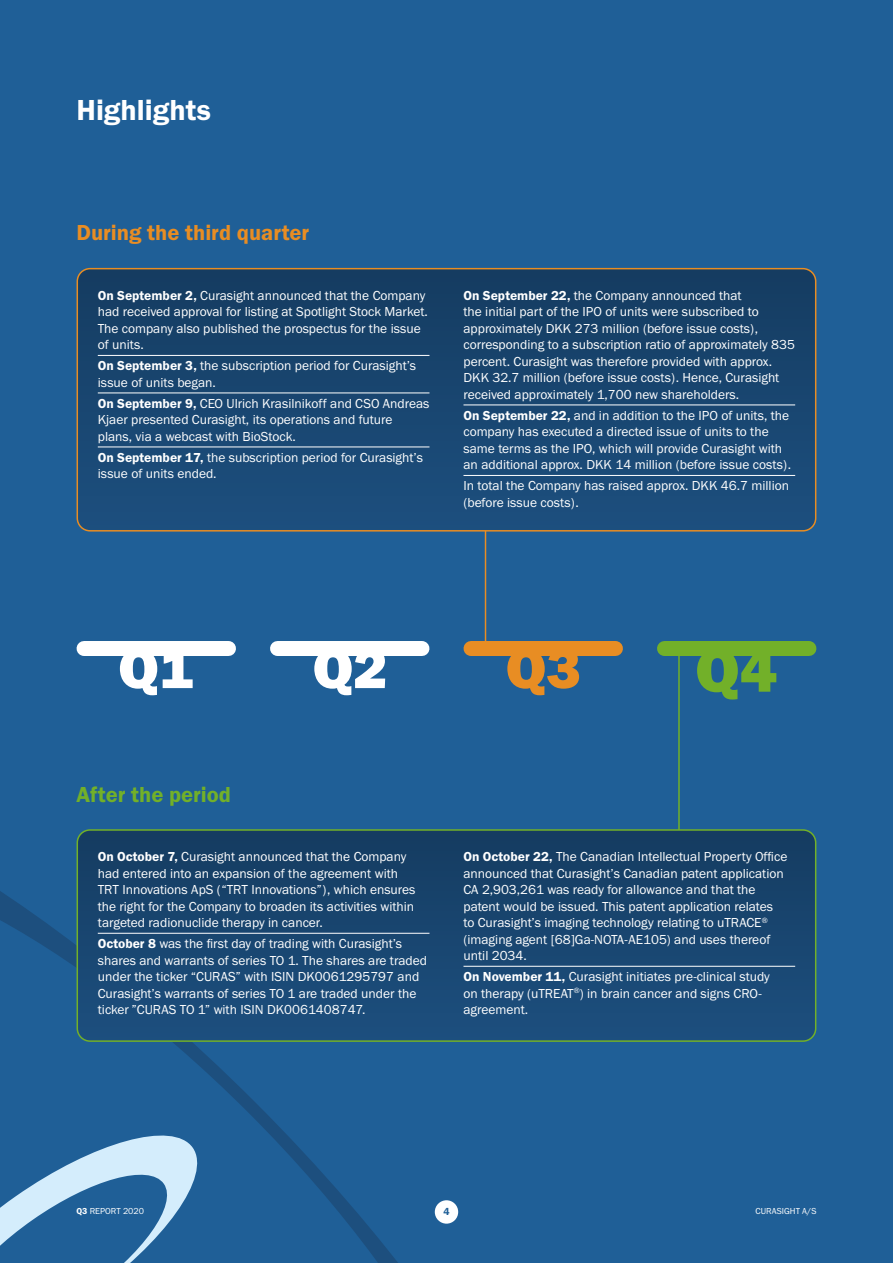
<style>
.page{position:relative;width:893px;height:1263px;background:#1f5f97}
.page>*{position:absolute;margin:0;border:0;box-sizing:border-box;transform-origin:0 0}
.t1{font:30px "Franklin Gothic URW Dem";color:#fff}
.t2{font:22.5px "Franklin Gothic URW Dem";color:#e88d23}
.t3{font:22.5px "Franklin Gothic URW Dem";color:#72b029}
.t4{font:13.5px/16.5px "Franklin Gothic URW Boo";color:#fff}
.t5{font:10.5px "Franklin Gothic URW Dem";color:#1f5f97}
.t6{font:9px "Franklin Gothic URW Boo";color:#fff}
.s1{font-family:"Franklin Gothic URW Dem"}
</style>
<div class="page">
<svg style="left:0;top:840px;width:459px;height:423px"></svg>
<hr style="left:678px;top:648px;width:2px;height:203px;background:#72b029">
<hr style="left:485px;top:477px;width:1px;height:171px;background:#e88d23">
<svg style="left:77px;top:269px;width:739px;height:262px;background:#194670"></svg>
<div style="left:77px;top:268px;width:739px;height:263px;border:2px solid #e88d23;border-radius:13px"></div>
<svg style="left:77px;top:830px;width:739px;height:211px;background:#18456f"></svg>
<div style="left:77px;top:829px;width:739px;height:213px;border:2px solid #72b029;border-radius:13px"></div>
<hr style="left:98px;top:933px;width:331px;height:1px;background:#fff">
<div style="left:84px;top:641px;width:144px;height:15px;background:#fff"></div>
<div style="left:278px;top:641px;width:144px;height:15px;background:#fff"></div>
<div style="left:471px;top:641px;width:144px;height:15px;background:#e88d23"></div>
<div style="left:664px;top:641px;width:145px;height:15px;background:#72b029"></div>
<hr style="left:98px;top:447px;width:331px;height:1px;background:#fff">
<hr style="left:98px;top:355px;width:331px;height:1px;background:#fff">
<hr style="left:98px;top:393px;width:331px;height:1px;background:#fff">
<hr style="left:463px;top:405px;width:332px;height:1px;background:#fff">
<hr style="left:463px;top:475px;width:332px;height:1px;background:#fff">
<hr style="left:463px;top:966px;width:332px;height:1px;background:#fff">
<svg style="left:120px;top:656px;width:73px;height:39px"></svg>
<svg style="left:314px;top:656px;width:71px;height:39px"></svg>
<svg style="left:507px;top:656px;width:72px;height:39px"></svg>
<svg style="left:697px;top:656px;width:79px;height:43px"></svg>
<h1 class="t1" style="left:77px;top:91px;width:136px">Highlights</h1>
<h2 class="t2" style="left:77px;top:219px;width:234px">During the third quarter</h2>
<p class="t4" style="left:98px;top:287px;width:332px"><span class="s1">On September 2,</span> Curasight announced that the Company had received approval for listing at Spotlight Stock Market.<br>The company also published the prospectus for the issue of units.</p>
<p class="t4" style="left:98px;top:357px;width:320px"><span class="s1">On September 3,</span> the subscription period for Curasight’s issue of units began.</p>
<p class="t4" style="left:98px;top:395px;width:333px"><span class="s1">On September 9,</span> CEO Ulrich Krasilnikoff and CSO Andreas<br>Kjaer presented Curasight, its operations and future plans, via a webcast with BioStock.</p>
<p class="t4" style="left:98px;top:449px;width:327px"><span class="s1">On September 17,</span> the subscription period for Curasight’s issue of units ended.</p>
<p class="t4" style="left:463px;top:287px;width:333px"><span class="s1">On September 22,</span> the Company announced that<br>the initial part of the IPO of units were subscribed to approximately DKK 273 million (before issue costs), corresponding to a subscription ratio of approximately 835 percent. Curasight was therefore provided with approx.<br>DKK 32.7 million (before issue costs). Hence, Curasight received approximately 1,700 new shareholders.</p>
<p class="t4" style="left:463px;top:407px;width:329px"><span class="s1">On September 22,</span> and in addition to the IPO of units, the company has executed a directed issue of units to the same terms as the IPO, which will provide Curasight with an additional approx. DKK 14 million (before issue costs).</p>
<p class="t4" style="left:463px;top:477px;width:327px">In total the Company has raised approx. DKK 46.7 million (before issue costs).</p>
<h2 class="t3" style="left:77px;top:780px;width:156px">After the period</h2>
<p class="t4" style="left:98px;top:848px;width:319px"><span class="s1">On October 7,</span> Curasight announced that the Company had entered into an expansion of the agreement with TRT Innovations ApS (“TRT Innovations”), which ensures the right for the Company to broaden its activities within targeted radionuclide therapy in cancer.</p>
<p class="t4" style="left:98px;top:935px;width:331px"><span class="s1">October 8</span> was the first day of trading with Curasight’s shares and warrants of series TO 1. The shares are traded under the ticker “CURAS” with ISIN DK0061295797 and Curasight’s warrants of series TO 1 are traded under the ticker ”CURAS TO 1” with ISIN DK0061408747.</p>
<p class="t4" style="left:463px;top:848px;width:325px"><span class="s1">On October 22,</span> The Canadian Intellectual Property Office announced that Curasight’s Canadian patent application CA 2,903,261 was ready for allowance and that the patent would be issued. This patent application relates<br>to Curasight’s imaging technology relating to uTRACE<sup>® </sup>(imaging agent [68]Ga-NOTA-AE105) and uses thereof until 2034.</p>
<p class="t4" style="left:463px;top:968px;width:308px"><span class="s1">On November 11,</span> Curasight initiates pre-clinical study on therapy (uTREAT<sup>®</sup>) in brain cancer and signs CRO&shy;agreement.</p>
<p class="t6" style="left:77px;top:1205px;width:69px"><span class="s1">Q3</span> REPORT 2020</p>
<p class="t5" style="left:443px;top:1205px;width:8px">4</p>
<p class="t6" style="left:755px;top:1205px;width:62px">CURASIGHT A/S</p>
</div>
